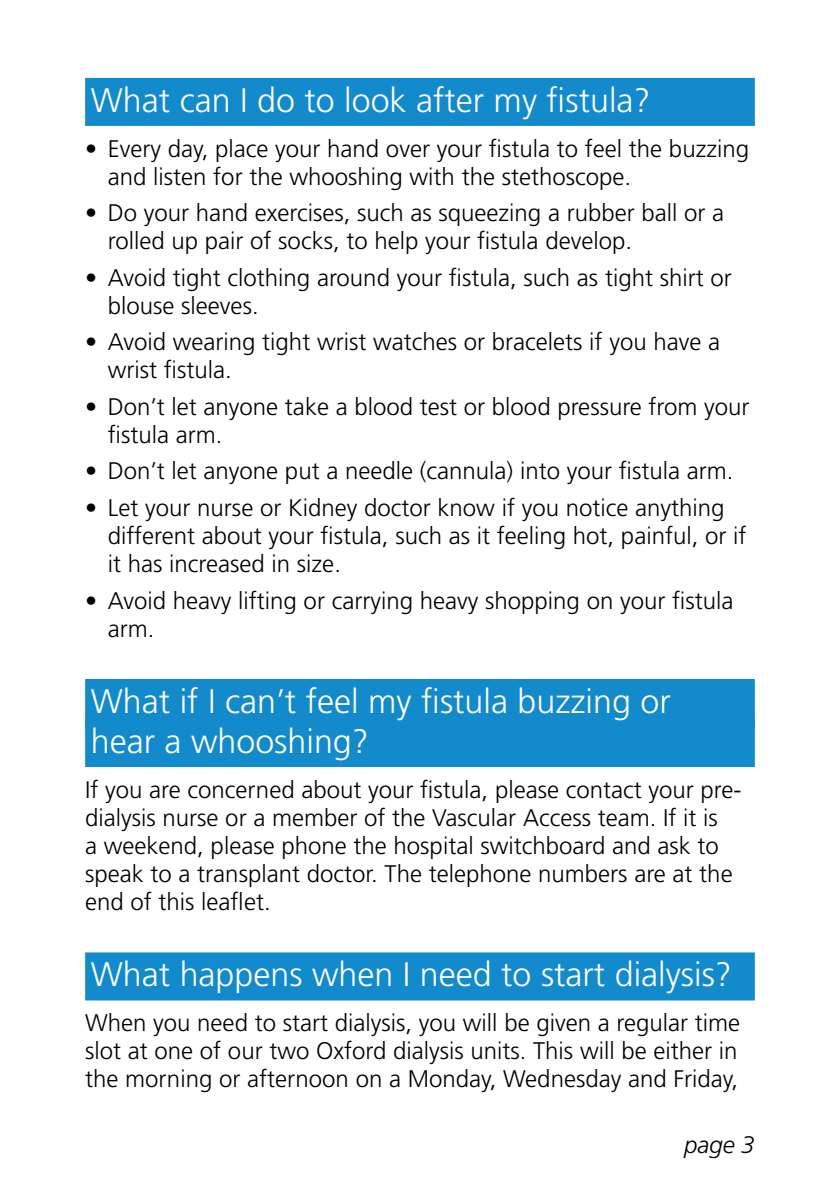
<style>
.page{position:relative;width:840px;height:1191px;background:#fff}
.page>*{position:absolute;margin:0;border:0;box-sizing:border-box;transform-origin:0 0}
.t1{font:300 34px/40px "Frutiger";color:#fff}
.t2{font:300 24px/28px "Frutiger";color:#000}
.t3{font:italic 300 24px "Frutiger";color:#000}
</style>
<div class="page">
<div style="left:85px;top:78px;width:669px;height:48px;background:#128acb"></div>
<div style="left:85px;top:679px;width:669px;height:48px;background:#128acb"></div>
<div style="left:85px;top:719px;width:669px;height:48px;background:#128acb"></div>
<div style="left:85px;top:952px;width:669px;height:48px;background:#128acb"></div>
<h1 class="t1" style="left:91px;top:80px;width:561px">What can I do to look after my fistula?</h1>
<p class="t2" style="left:108px;top:134px;width:642px;text-indent:-23px">• Every day, place your hand over your fistula to feel the buzzing and listen for the whooshing with the stethoscope.</p>
<p class="t2" style="left:108px;top:199px;width:617px;text-indent:-23px">• Do your hand exercises, such as squeezing a rubber ball or a rolled up pair of socks, to help your fistula develop.</p>
<p class="t2" style="left:108px;top:263px;width:625px;text-indent:-23px">• Avoid tight clothing around your fistula, such as tight shirt or blouse sleeves.</p>
<p class="t2" style="left:108px;top:328px;width:613px;text-indent:-23px">• Avoid wearing tight wrist watches or bracelets if you have a wrist fistula.</p>
<p class="t2" style="left:108px;top:392px;width:643px;text-indent:-23px">• Don’t let anyone take a blood test or blood pressure from your fistula arm.</p>
<p class="t2" style="left:85px;top:457px;width:649px">• Don’t let anyone put a needle (cannula) into your fistula arm.</p>
<p class="t2" style="left:108px;top:493px;width:639px;text-indent:-23px">• Let your nurse or Kidney doctor know if you notice anything different about your fistula, such as it feeling hot, painful, or if it has increased in size.</p>
<p class="t2" style="left:108px;top:586px;width:627px;text-indent:-23px">• Avoid heavy lifting or carrying heavy shopping on your fistula arm.</p>
<h1 class="t1" style="left:91px;top:681px;width:581px">What if I can’t feel my fistula buzzing or hear a whooshing?</h1>
<p class="t2" style="left:85px;top:775px;width:657px">If you are concerned about your fistula, please contact your pre&shy;dialysis nurse or a member of the Vascular Access team. If it is<br>a weekend, please phone the hospital switchboard and ask to speak to a transplant doctor. The telephone numbers are at the end of this leaflet.</p>
<h1 class="t1" style="left:91px;top:954px;width:642px">What happens when I need to start dialysis?</h1>
<p class="t2" style="left:85px;top:1009px;width:656px;text-align:justify">When you need to start dialysis, you will be given a regular time slot at one of our two Oxford dialysis units. This will be either in the morning or afternoon on a Monday, Wednesday and Friday,</p>
<p class="t3" style="left:683px;top:1131px;width:72px">page 3</p>
</div>
